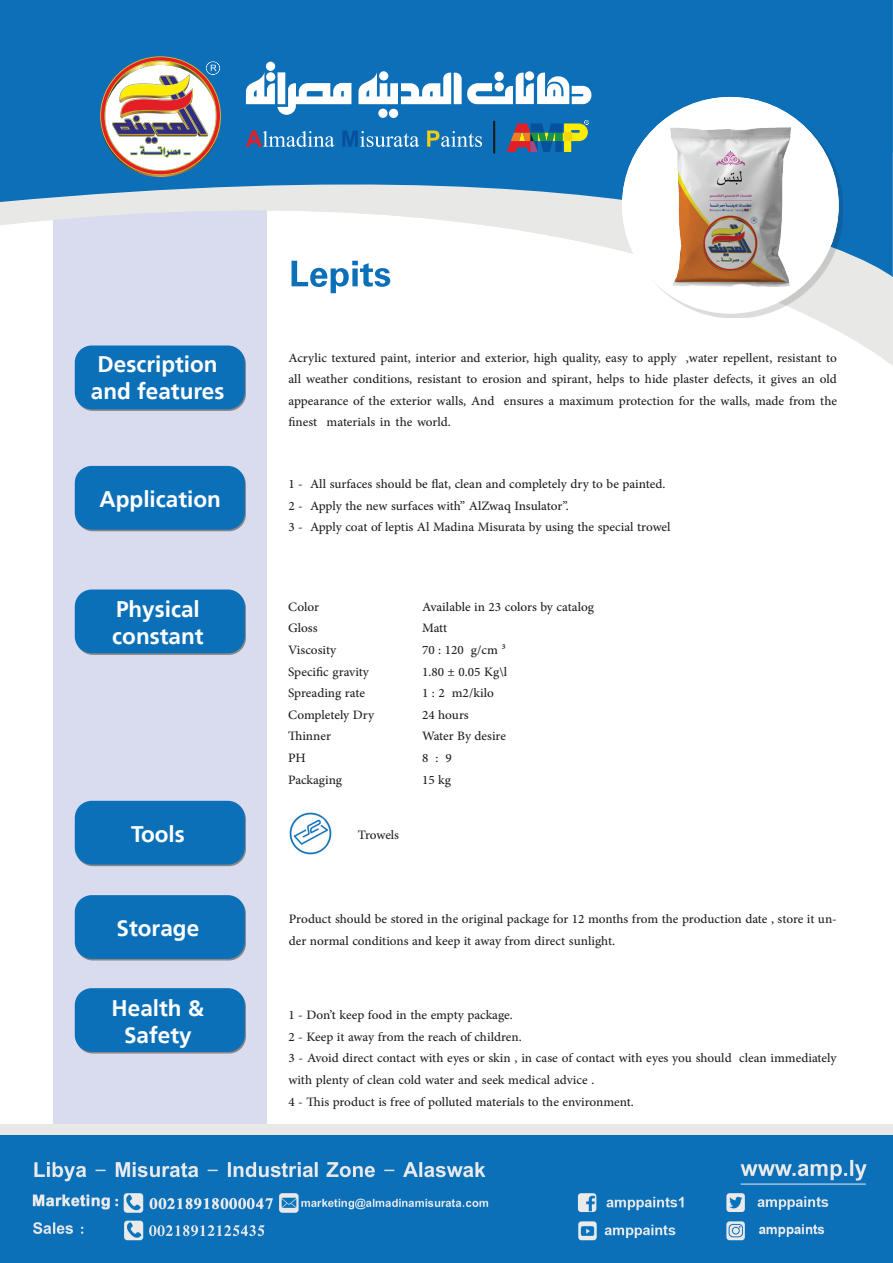
<style>
.page{position:relative;width:893px;height:1263px;background:#fff}
.page>*{position:absolute;margin:0;border:0;box-sizing:border-box;transform-origin:0 0}
.t1{font:700 55.5px "Nizar BBC Kurdish";color:#0c70b9}
.t2{font:700 22.5px/27px "Frutiger LT Arabic 65";color:#fff}
.t3{font:18px/21.6px "Adobe Arabic";color:#231f20}
</style>
<div class="page">
<div style="left:54px;top:160px;width:213px;height:1009px;background:#d9dcee"></div>
<svg style="left:53px;top:277px;width:840px;height:89px"></svg>
<svg style="left:0;top:0;width:893px;height:277px;fill:#0c6fb8"></svg>
<img style="left:100px;top:56px;width:121px;height:121px">
<hr style="left:493px;top:121px;width:2px;height:32px;background:#1a1a19">
<svg style="left:246px;top:62px;width:345px;height:90px"></svg>
<div style="left:0;top:1124px;width:893px;height:127px;background:#e8e9e7"></div>
<img style="left:0;top:1135px;width:892px;height:128px">
<svg style="left:76px;top:347px;width:170px;height:64px"></svg>
<div style="left:75px;top:345px;width:170px;height:64px;background:#0c70b9;border-radius:17px"></div>
<svg style="left:76px;top:802px;width:170px;height:64px"></svg>
<div style="left:75px;top:801px;width:170px;height:63px;background:#0c70b9;border-radius:17px"></div>
<div style="left:75px;top:466px;width:170px;height:64px;background:#0c70b9;border-radius:17px"></div>
<div style="left:75px;top:895px;width:170px;height:64px;background:#0c70b9;border-radius:17px"></div>
<svg style="left:76px;top:591px;width:170px;height:64px"></svg>
<div style="left:75px;top:589px;width:170px;height:64px;background:#0c70b9;border-radius:17px"></div>
<div style="left:75px;top:988px;width:170px;height:64px;background:#0c70b9;border-radius:17px"></div>
<div style="left:626px;top:101px;width:217px;height:217px;background:#231f20;opacity:.08"></div>
<div style="left:622px;top:97px;width:217px;height:217px;background:#fff;border-radius:50%"></div>
<img style="left:289px;top:812px;width:43px;height:43px">
<img style="left:670px;top:127px;width:120px;height:159px">
<p class="t2" style="left:91px;top:351px;width:135px">Description and features</p>
<p class="t2" style="left:100px;top:486px;width:123px">Application</p>
<p class="t2" style="left:112px;top:596px;width:93px">Physical constant</p>
<p class="t2" style="left:131px;top:820px;width:55px">Tools</p>
<p class="t2" style="left:117px;top:915px;width:84px">Storage</p>
<p class="t2" style="left:112px;top:994px;width:94px;text-align:center">Health &amp;<br>Safety</p>
<h1 class="t1" style="left:289px;top:242px;width:104px">Lepits</h1>
<p class="t3" style="left:288px;top:344px;width:390px">Acrylic textured paint, interior and exterior, high quality, easy to apply</p>
<p class="t3" style="left:288px;top:366px;width:550px">all weather conditions, resistant to erosion and spirant, helps to hide plaster defects it, gives an old</p>
<p class="t3" style="left:504px;top:388px;width:334px">ensures a maximum protection for the walls, made from the</p>
<p class="t3" style="left:686px;top:344px;width:152px">,water repellent, resistant to</p>
<p class="t3" style="left:288px;top:388px;width:207px;text-align:center">appearance of the exterior walls, And materials in the world.</p>
<p class="t3" style="left:288px;top:409px;width:30px">finest</p>
<p class="t3" style="left:288px;top:471px;width:384px">-1 All surfaces should be flat, clean and completely dry beto painted.<br>-2 Apply the new surfaces with” AlZwaq Insulator .“<br>-3 Apply coat of leptis Al Madina Misurata by using the special trowel</p>
<p class="t3" style="left:288px;top:594px;width:88px">Color<br>Gloss<br>Viscosity<br>Specific gravity<br>Spreading rate<br>Completely Dry<br>Thinner<br>PH<br>Packaging</p>
<p class="t3" style="left:422px;top:594px;width:174px">Available in 23 colors by catalog<br>Matt<br>70 : 120 c m/g ³<br>1.80 ± 0.05 Kg l\<br>m2:1 2/kilo<br>24 hours<br>Water By desire<br>9:8<br>15 kg</p>
<p class="t3" style="left:358px;top:822px;width:43px">Trowels</p>
<p class="t3" style="left:289px;top:906px;width:550px">Product should be stored in the original package for 12 months from the production date , store unit -</p>
<p class="t3" style="left:289px;top:928px;width:328px">der normal conditions and keep it away from direct sunlight.</p>
<p class="t3" style="left:288px;top:1002px;width:550px">-1 Dont’ keep food in the empty package.<br>-2 Keep it away from the reach of children.<br>-3 Avoid direct contact with eyes or skin in, case of contact with eyes you should clean immediately with plenty of clean cold water and seek medical advice .<br>-4 This product is free of polluted materials to the environment.</p>
</div>
